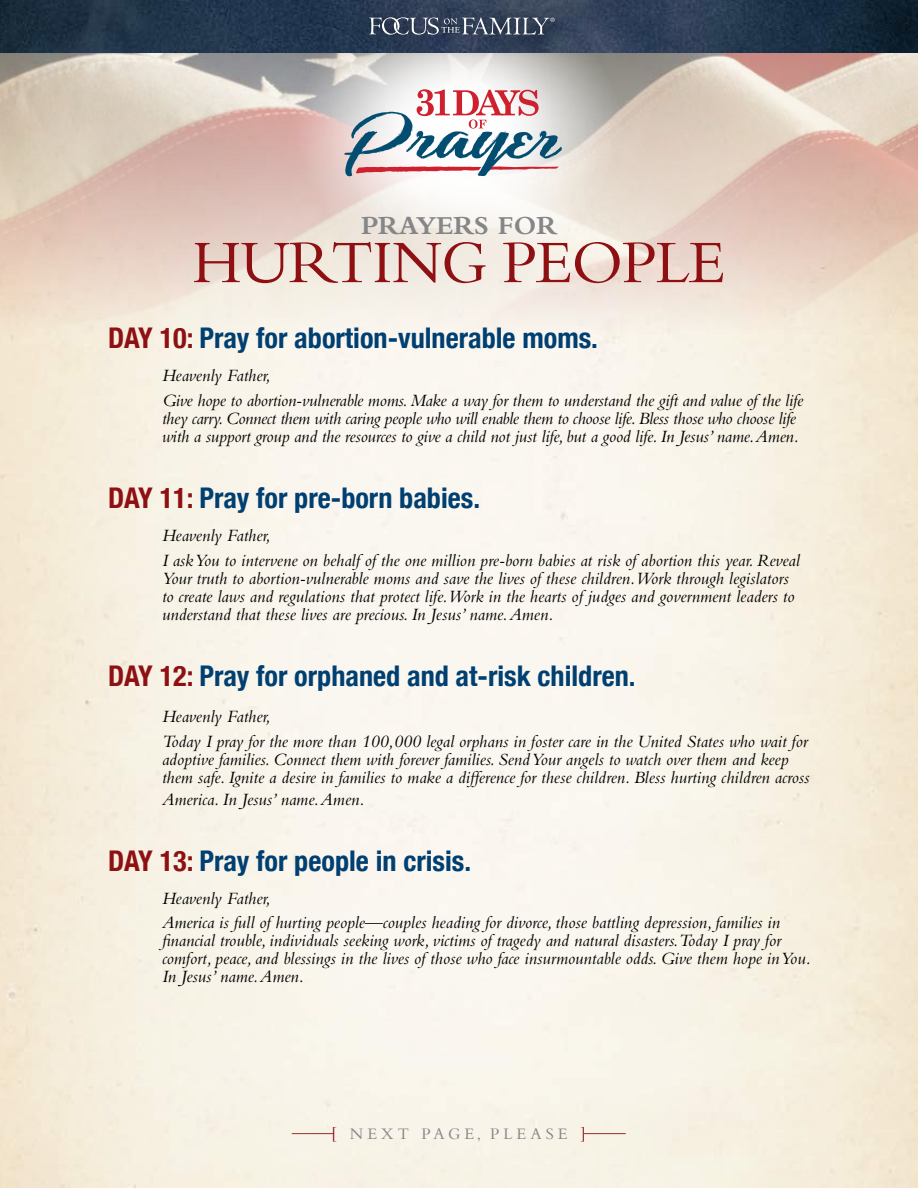
<style>
.page{position:relative;width:918px;height:1188px;background:#fff}
.page>*{position:absolute;margin:0;border:0;box-sizing:border-box;transform-origin:0 0}
.t1{font:63px "Bembo Std";letter-spacing:-.02em;color:#8e1013}
.t2{font:700 condensed 28.5px "Helvetica Neue";color:#003f71}
.t3{font:700 27px "Bembo Std";color:#848688}
.t4{font:italic 18px/18px "Bembo Std";color:#000}
.t5{font:italic 18px/18px "Bembo Std";letter-spacing:-.02em;color:#000}
.t6{font:16.8px "Bembo Std";letter-spacing:.24em;color:#848688}
.s1{color:#8e1013}
</style>
<div class="page">
<img style="left:0;top:52px;width:918px;height:468px">
<img style="left:287px;top:52px;width:339px;height:175px">
<svg style="left:344px;top:89px;width:218px;height:87px"></svg>
<img style="left:0;top:0;width:918px;height:52px">
<div style="left:349px;top:0;width:224px;height:56px;background:#000;opacity:.75"></div>
<svg style="left:369px;top:17px;width:186px;height:18px;background:#586376"></svg>
<h3 class="t3" style="left:361px;top:211px;width:197px">PRAYERS FOR</h3>
<h1 class="t1" style="left:192px;top:226px;width:535px">HURTING PEOPLE</h1>
<h2 class="t2" style="left:108px;top:314px;width:492px"><span class="s1">DAY 10:</span> Pray for abortion-vulnerable moms.</h2>
<p class="t4" style="left:162px;top:363px;width:643px;line-height:24.8px">Heavenly Father,<br>Give hope to abortion-vulnerable moms. Make a way for them to understand the gift and value of the life</p>
<p class="t5" style="left:162px;top:409px;width:639px">they carry. Connect them with caring people who will enable them to choose life. Bless those who choose life with a support group and the resources to give a child not just life, but a good life. In Jesus’ name. Amen.</p>
<h2 class="t2" style="left:108px;top:474px;width:374px"><span class="s1">DAY 11:</span> Pray for pre-born babies.</h2>
<p class="t4" style="left:162px;top:523px;width:639px;line-height:24.8px">Heavenly Father,<br>I ask You to intervene on behalf of the one million pre-born babies at risk of abortion this year. Reveal</p>
<p class="t4" style="left:162px;top:569px;width:634px">Your truth to abortion-vulnerable moms and save the lives of these children. Work through legislators to create laws and regulations that protect life. Work in the hearts of judges and government leaders to understand that these lives are precious. In Jesus’ name. Amen.</p>
<h2 class="t2" style="left:108px;top:652px;width:529px"><span class="s1">DAY 12:</span> Pray for orphaned and at-risk children.</h2>
<p class="t4" style="left:162px;top:704px;width:647px;line-height:24.8px">Heavenly Father,<br>Today I pray for the more than 100,000 legal orphans in foster care in the United States who wait for</p>
<p class="t4" style="left:162px;top:750px;width:649px">adoptive families. Connect them with forever families. Send Your angels to watch over them and keep them safe. Ignite a desire in families to make a difference for these children. Bless hurting children across</p>
<p class="t4" style="left:162px;top:790px;width:204px">America. In Jesus’ name. Amen.</p>
<h2 class="t2" style="left:108px;top:837px;width:365px"><span class="s1">DAY 13:</span> Pray for people in crisis.</h2>
<p class="t4" style="left:162px;top:885px;width:620px;line-height:24.8px">Heavenly Father,<br>America is full of hurting people—couples heading for divorce, those battling depression, families in</p>
<p class="t4" style="left:162px;top:931px;width:650px">financial trouble, individuals seeking work, victims of tragedy and natural disasters. Today I pray for comfort, peace, and blessings in the lives of those who face insurmountable odds. Give them hope in You.<br>In Jesus’ name. Amen.</p>
<p class="t6" style="left:292px;top:1124px;width:335px"><sup>_____</sup><span class="s1">[</span> NEXT PAGE, PLEASE <span class="s1">]</span><sup>_____</sup></p>
</div>
